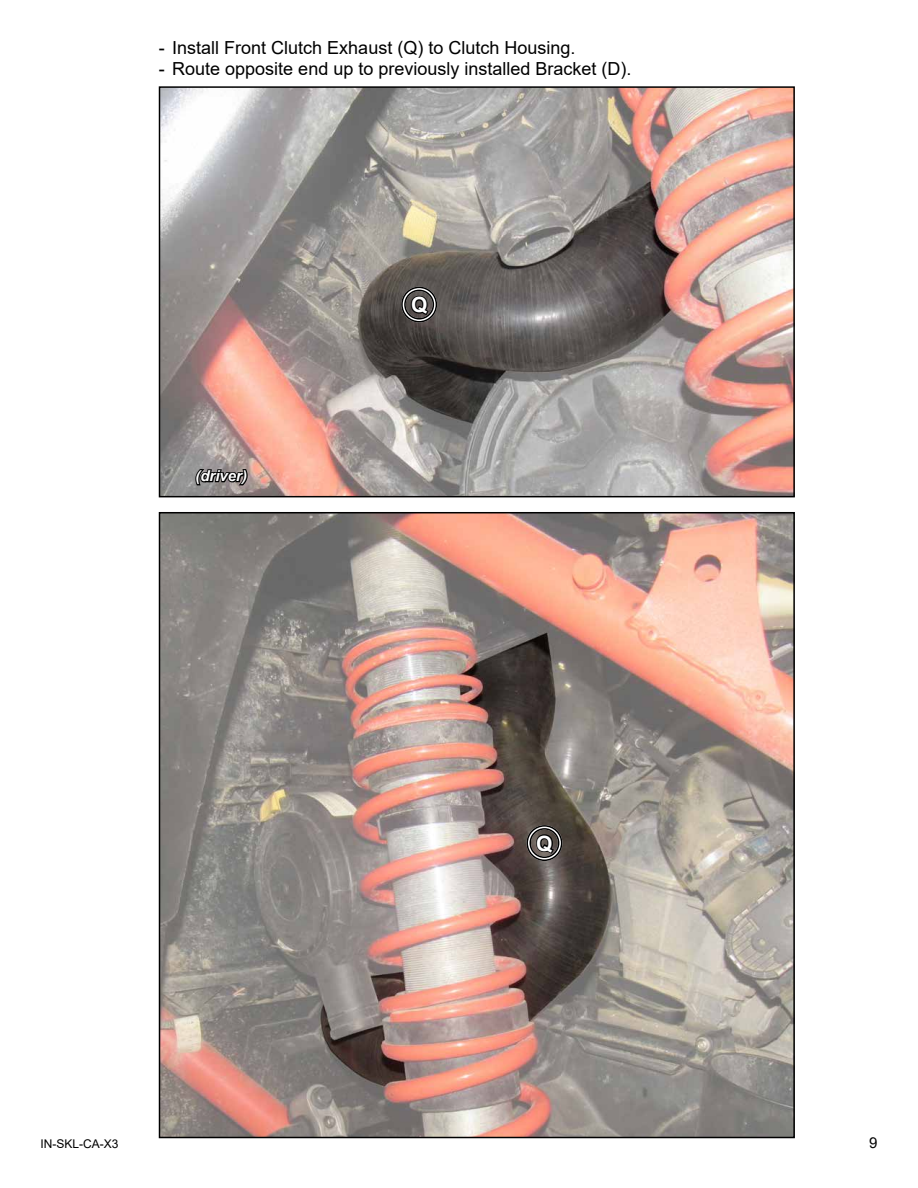
<style>
.page{position:relative;width:918px;height:1188px;background:#fff}
.page>*{position:absolute;margin:0;border:0;box-sizing:border-box;transform-origin:0 0}
.t1{font:700 21px "Arial";color:#fff}
.t2{font:18px "Arial";color:#000}
.t3{font:italic 700 15px "Arial";color:#fff}
.t4{font:15px "Arial";color:#000}
.t5{font:12px "Arial";color:#000}
</style>
<div class="page">
<img style="left:162px;top:89px;width:630px;height:405px">
<div style="left:159px;top:86px;width:636px;height:411px;border:2px solid #000"></div>
<img style="left:162px;top:515px;width:630px;height:620px">
<div style="left:527px;top:825px;width:35px;height:36px;border:4px solid #fff;border-radius:50%"></div>
<div style="left:526px;top:825px;width:36px;height:36px;border:1px solid #000;border-radius:50%"></div>
<div style="left:530px;top:828px;width:29px;height:30px;border:1px solid #000;border-radius:50%"></div>
<svg style="left:535px;top:833px;width:21px;height:22px"></svg>
<svg style="left:194px;top:468px;width:55px;height:19px"></svg>
<div style="left:401px;top:287px;width:36px;height:36px;border:4px solid #fff;border-radius:50%"></div>
<div style="left:401px;top:287px;width:36px;height:36px;border:1px solid #000;border-radius:50%"></div>
<div style="left:404px;top:290px;width:30px;height:30px;border:1px solid #000;border-radius:50%"></div>
<svg style="left:409px;top:294px;width:21px;height:22px"></svg>
<p class="t2" style="left:159px;top:35px;width:418px">- Install Front Clutch Exhaust (Q) to Clutch Housing.</p>
<p class="t2" style="left:159px;top:56px;width:474px">- Route opposite end up to previously installed Bracket (D).</p>
<p class="t3" style="left:195px;top:466px;width:53px">(driver)</p>
<p class="t1" style="left:411px;top:290px;width:18px">Q</p>
<p class="t1" style="left:536px;top:829px;width:18px">Q</p>
<p class="t5" style="left:40px;top:1135px;width:80px">IN-SKL-CA-X3</p>
<p class="t4" style="left:869px;top:1132px;width:10px">9</p>
</div>
